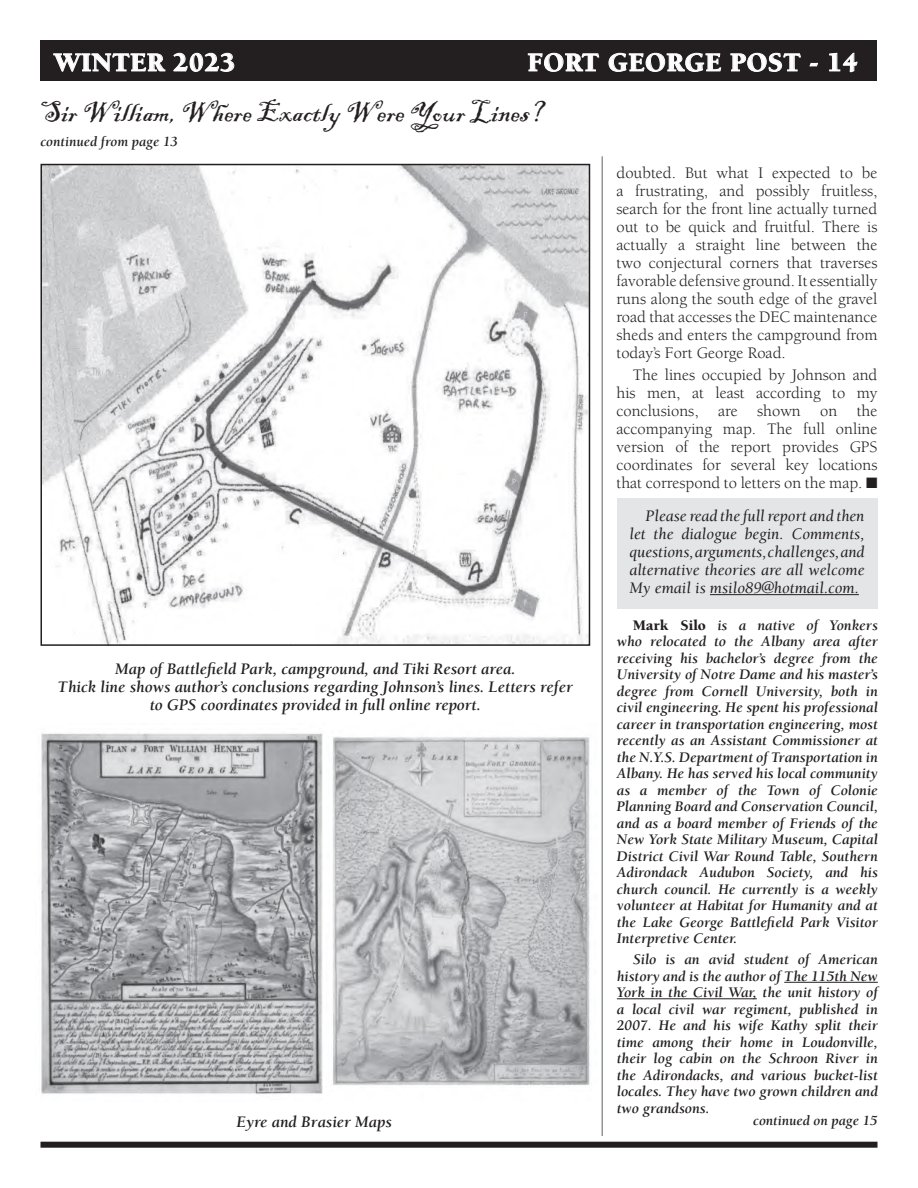
<style>
.page{position:relative;width:918px;height:1188px;background:#fff}
.page>*{position:absolute;margin:0;border:0;box-sizing:border-box;transform-origin:0 0}
.t1{font:30px "Blackadder ITC";color:#231f20}
.t2{font:900 27px "Berkeley";letter-spacing:.025em;color:#fff}
.t3{font:16.5px/18px "Berkeley";color:#231f20;text-align:justify}
.t4{font:italic 700 16.5px/18px "Berkeley";color:#231f20;text-align:center}
.t5{font:italic 16.5px/18px "Berkeley";color:#231f20;text-align:justify}
.t6{font:italic 700 15px/16.5px "Berkeley";color:#231f20;text-align:justify}
.t7{font:italic 700 14.25px "Berkeley";color:#231f20}
.s1{font-weight:900;font-style:normal}
</style>
<div class="page">
<div style="left:40px;top:40px;width:838px;height:41px;background:#231f20"></div>
<svg style="left:53px;top:53px;width:112px;height:19px"></svg>
<svg style="left:173px;top:53px;width:61px;height:19px"></svg>
<svg style="left:528px;top:53px;width:71px;height:19px"></svg>
<svg style="left:609px;top:53px;width:112px;height:19px"></svg>
<svg style="left:730px;top:53px;width:71px;height:19px"></svg>
<svg style="left:810px;top:63px;width:8px;height:4px"></svg>
<svg style="left:829px;top:53px;width:28px;height:19px"></svg>
<div style="left:617px;top:498px;width:261px;height:110px;background:#e4e5e7"></div>
<hr style="left:710px;top:594px;width:149px;height:1px;background:#231f20">
<div style="left:40px;top:1142px;width:838px;height:6px;background:#231f20"></div>
<img style="left:43px;top:167px;width:544px;height:476px">
<div style="left:40px;top:164px;width:550px;height:482px;border:2px solid #231f20"></div>
<hr style="left:602px;top:156px;width:1px;height:980px;background:#939598">
<img style="left:41px;top:733px;width:549px;height:361px">
<hr style="left:784px;top:982px;width:94px;height:1px;background:#231f20">
<hr style="left:617px;top:998px;width:140px;height:1px;background:#231f20">
<h2 class="t2" style="left:54px;top:48px;width:183px">WINTER 2023</h2>
<h2 class="t2" style="left:527px;top:48px;width:332px">FORT GEORGE POST - 14</h2>
<h1 class="t1" style="left:40px;top:95px;width:506px">Sir William, Where Exactly Were Your Lines?</h1>
<p class="t7" style="left:40px;top:133px;width:139px">continued from page 13</p>
<p class="t3" style="left:616px;top:164px;width:263px">doubted. But what I expected to be a frustrating, and possibly fruitless, search for the front line actually turned out to be quick and fruitful. There is actually a straight line between the two conjectural corners that traverses favorable defensive ground. It essentially runs along the south edge of the gravel road that accesses the DEC maintenance sheds and enters the campground from today’s Fort George Road.</p>
<p class="t3" style="left:616px;top:366px;width:263px;text-indent:16px">The lines occupied by Johnson and his men, at least according to my conclusions, are shown on the accompanying map. The full online version of the report provides GPS coordinates for several key locations that correspond to letters on the map. ■</p>
<p class="t5" style="left:629px;top:507px;width:237px;text-indent:16px">Please read the full report and then let the dialogue begin. Comments, questions, arguments, challenges, and alternative theories are all welcome My email is msilo89@hotmail.com.</p>
<p class="t6" style="left:617px;top:617px;width:263px;text-indent:16px"><span class="s1">Mark Silo</span> is a native of Yonkers who relocated to the Albany area after receiving his bachelor’s degree from the University of Notre Dame and his master’s degree from Cornell University, both in civil engineering. He spent his professional career in transportation engineering, most recently as an Assistant Commissioner at the N.Y.S. Department of Transportation in Albany. He has served his local community as a member of the Town of Colonie Planning Board and Conservation Council, and as a board member of Friends of the New York State Military Museum, Capital District Civil War Round Table, Southern Adirondack Audubon Society, and his church council. He currently is a weekly volunteer at Habitat for Humanity and at the Lake George Battlefield Park Visitor Interpretive Center.</p>
<p class="t6" style="left:617px;top:952px;width:263px;text-indent:16px">Silo is an avid student of American history and is the author of The 115th New York in the Civil War, the unit history of a local civil war regiment, published in 2007. He and his wife Kathy split their time among their home in Loudonville, their log cabin on the Schroon River in the Adirondacks, and various bucket-list locales. They have two grown children and two grandsons.</p>
<p class="t4" style="left:58px;top:660px;width:516px">Map of Battlefield Park, campground, and Tiki Resort area.<br>Thick line shows author’s conclusions regarding Johnson’s lines. Letters refer to GPS coordinates provided in full online report.</p>
<p class="t4" style="left:237px;top:1113px;width:157px">Eyre and Brasier Maps</p>
<p class="t7" style="left:753px;top:1113px;width:126px">continued on page 15</p>
</div>
